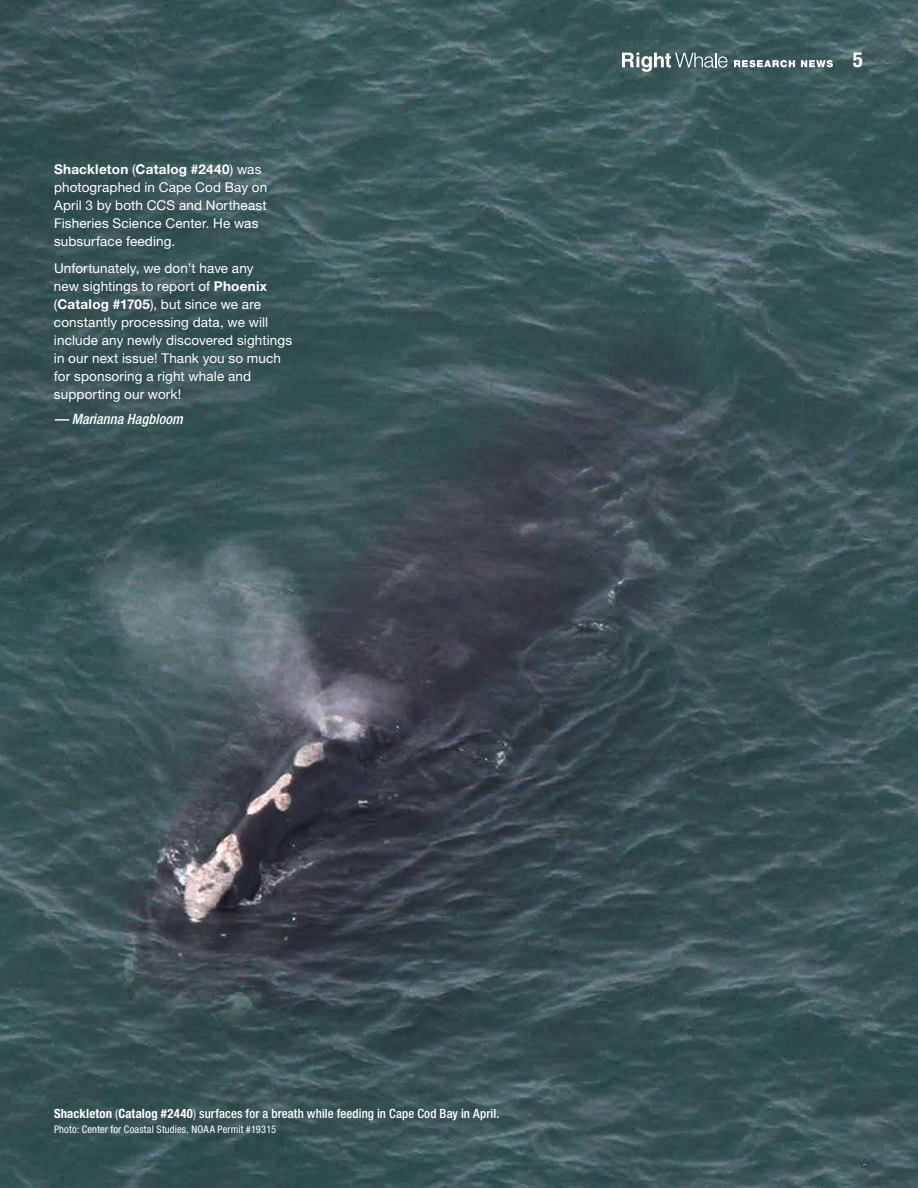
<style>
.page{position:relative;width:918px;height:1188px;background:#fff}
.page>*{position:absolute;margin:0;border:0;box-sizing:border-box;transform-origin:0 0}
.t1{font:700 condensed 21px "Helvetica Neue LT Std";color:#fff}
.t2{font:italic 500 condensed 14.25px "Helvetica Neue LT Std";letter-spacing:.01em;color:#fff}
.t3{font:13.5px/18px "Helvetica Neue LT Std";letter-spacing:.01em;color:#fff}
.t4{font:500 condensed 12.75px "Helvetica Neue LT Std";letter-spacing:.01em;color:#fff}
.t5{font:condensed 10.5px "Helvetica Neue LT Std";letter-spacing:.015em;color:#fff}
.s1{font-weight:700}
.s2{font-weight:400}
</style>
<div class="page">
<img style="left:0;top:0;width:918px;height:1188px">
<svg style="left:0;top:0;width:315px;height:617px;background:#3b5657"></svg>
<svg style="left:622px;top:52px;width:106px;height:20px"></svg>
<svg style="left:734px;top:60px;width:61px;height:7px"></svg>
<svg style="left:801px;top:60px;width:32px;height:7px"></svg>
<p class="t3" style="left:54px;top:160px;width:215px"><span class="s1">Shackleton</span> (<span class="s1">Catalog #2440</span>) was photographed in Cape Cod Bay on<br>April 3 by both CCS and Northeast<br>Fisheries Science Center. He was subsurface feeding.</p>
<p class="t3" style="left:54px;top:259px;width:240px">Unfortunately, we don’t have any<br>new sightings to report of <span class="s1">Phoenix </span>(<span class="s1">Catalog #1705</span>), but since we are constantly processing data, we will include any newly discovered sightings in our next issue! Thank you so much for sponsoring a right whale and supporting our work!</p>
<p class="t2" style="left:54px;top:410px;width:130px">— Marianna Hagbloom</p>
<p class="t4" style="left:54px;top:1106px;width:447px"><span class="s1">Shackleton</span> <span class="s2">(</span><span class="s1">Catalog #2440</span><span class="s2">)</span> surfaces for a breath while feeding in Cape Cod Bay in April.</p>
<p class="t5" style="left:54px;top:1124px;width:224px">Photo: Center for Coastal Studies, NOAA Permit #19315</p>
<h1 class="t1" style="left:853px;top:47px;width:12px">5</h1>
</div>
